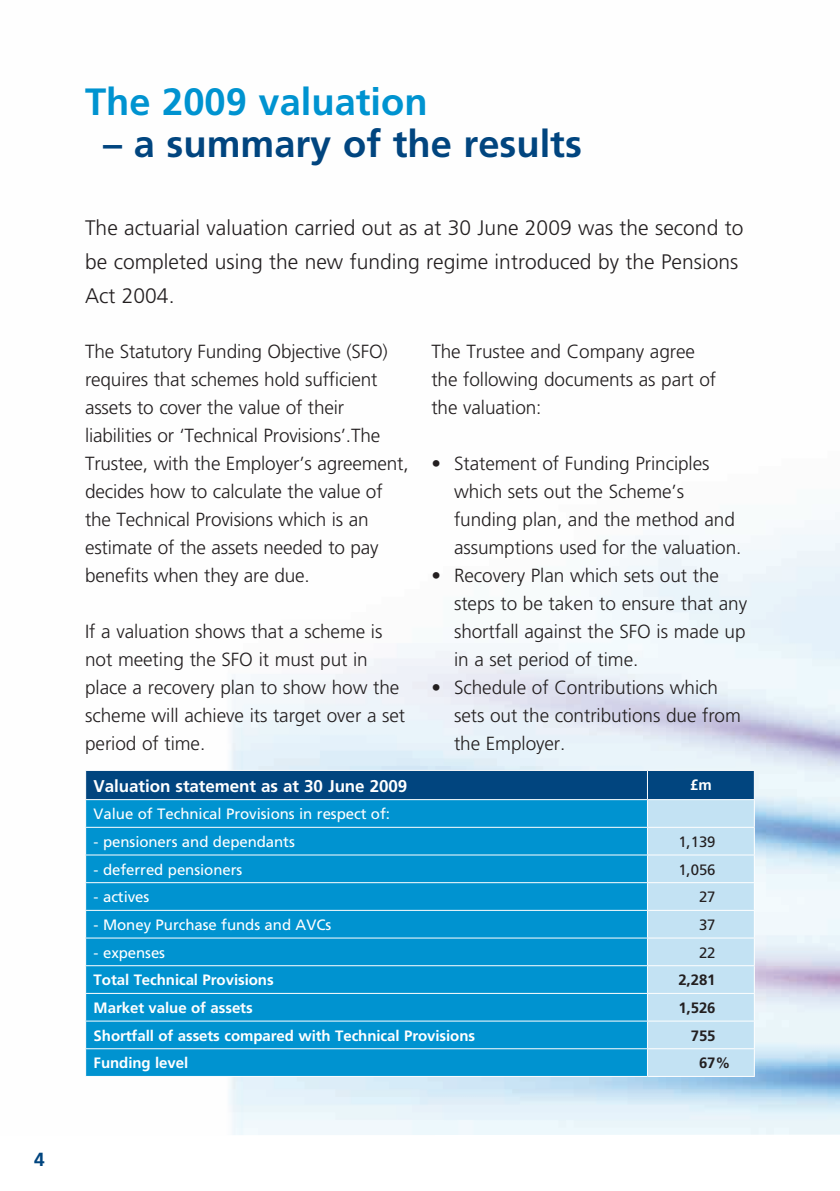
<style>
.page{position:relative;width:840px;height:1191px;background:#fff}
.page>*{position:absolute;margin:0;border:0;box-sizing:border-box;transform-origin:0 0}
.t1{font:700 38px "Frutiger";color:#01457f}
.t2{font:700 38px "Frutiger";color:#0093d0}
.t3{font:300 21px/34px "Frutiger";color:#231f20}
.t4{font:300 19px/28px "Frutiger";letter-spacing:-.005em;color:#231f20}
.t5{font:700 19px "Frutiger";color:#01457f}
.t6{font:700 17px "Frutiger";letter-spacing:-.005em;color:#fff}
.t7{font:15px "Frutiger";letter-spacing:-.005em;color:#fff}
.t8{font:700 15px "Frutiger";letter-spacing:-.005em;color:#fff}
.t9{font:15px "Frutiger";letter-spacing:-.005em;color:#231f20}
.t10{font:700 15px "Frutiger";letter-spacing:-.005em;color:#231f20}
</style>
<div class="page">
<svg style="left:85px;top:741px;width:754px;height:394px;fill:#0193d0"></svg>
<svg style="left:839px;top:741px;width:1px;height:394px"></svg>
<p class="t5" style="left:34px;top:1148px;width:12px">4</p>
<h1 class="t2" style="left:85px;top:79px;width:344px">The 2009 valuation</h1>
<h1 class="t1" style="left:103px;top:121px;width:480px">– a summary of the results</h1>
<p class="t3" style="left:85px;top:211px;width:659px">The actuarial valuation carried out as at 30 June 2009 was the second to be completed using the new funding regime introduced by the Pensions<br>Act 2004.</p>
<p class="t4" style="left:85px;top:337px;width:325px">The Statutory Funding Objective (SFO) requires that schemes hold sufficient assets to cover the value of their liabilities or ‘Technical Provisions’.The Trustee, with the Employer’s agreement, decides how to calculate the value of the Technical Provisions which is an estimate of the assets needed to pay benefits when they are due.</p>
<p class="t4" style="left:85px;top:617px;width:321px">If a valuation shows that a scheme is not meeting the SFO it must put in place a recovery plan to show how the scheme will achieve its target over a set period of time.</p>
<p class="t4" style="left:431px;top:337px;width:286px">The Trustee and Company agree the following documents as part of the valuation:</p>
<p class="t4" style="left:454px;top:449px;width:289px;text-indent:-23px">• Statement of Funding Principles which sets out the Scheme’s funding plan, and the method and assumptions used for the valuation.</p>
<p class="t4" style="left:454px;top:561px;width:294px;text-indent:-23px">• Recovery Plan which sets out the steps to be taken to ensure that any shortfall against the SFO is made up in a set period of time.</p>
<p class="t4" style="left:454px;top:673px;width:288px;text-indent:-23px">• Schedule of Contributions which sets out the contributions due from the Employer.</p>
<p class="t6" style="left:94px;top:775px;width:315px">Valuation statement as at 30 June 2009</p>
<p class="t8" style="left:689px;top:776px;width:23px">£m</p>
<p class="t7" style="left:94px;top:805px;width:298px">Value of Technical Provisions in respect of:</p>
<p class="t7" style="left:94px;top:833px;width:203px">- pensioners and dependants</p>
<p class="t9" style="left:678px;top:833px;width:39px">1,139</p>
<p class="t7" style="left:94px;top:860px;width:150px">- deferred pensioners</p>
<p class="t9" style="left:678px;top:860px;width:39px">1,056</p>
<p class="t7" style="left:94px;top:888px;width:57px">- actives</p>
<p class="t9" style="left:698px;top:888px;width:18px">27</p>
<p class="t7" style="left:94px;top:916px;width:239px">- Money Purchase funds and AVCs</p>
<p class="t9" style="left:698px;top:916px;width:18px">37</p>
<p class="t7" style="left:94px;top:943px;width:73px">- expenses</p>
<p class="t9" style="left:698px;top:943px;width:18px">22</p>
<p class="t8" style="left:94px;top:971px;width:181px">Total Technical Provisions</p>
<p class="t10" style="left:678px;top:971px;width:39px">2,281</p>
<p class="t8" style="left:94px;top:999px;width:160px">Market value of assets</p>
<p class="t10" style="left:678px;top:999px;width:39px">1,526</p>
<p class="t8" style="left:94px;top:1026px;width:383px">Shortfall of assets compared with Technical Provisions</p>
<p class="t10" style="left:690px;top:1026px;width:26px">755</p>
<p class="t8" style="left:94px;top:1054px;width:96px">Funding level</p>
<p class="t10" style="left:698px;top:1054px;width:33px">67%</p>
</div>
